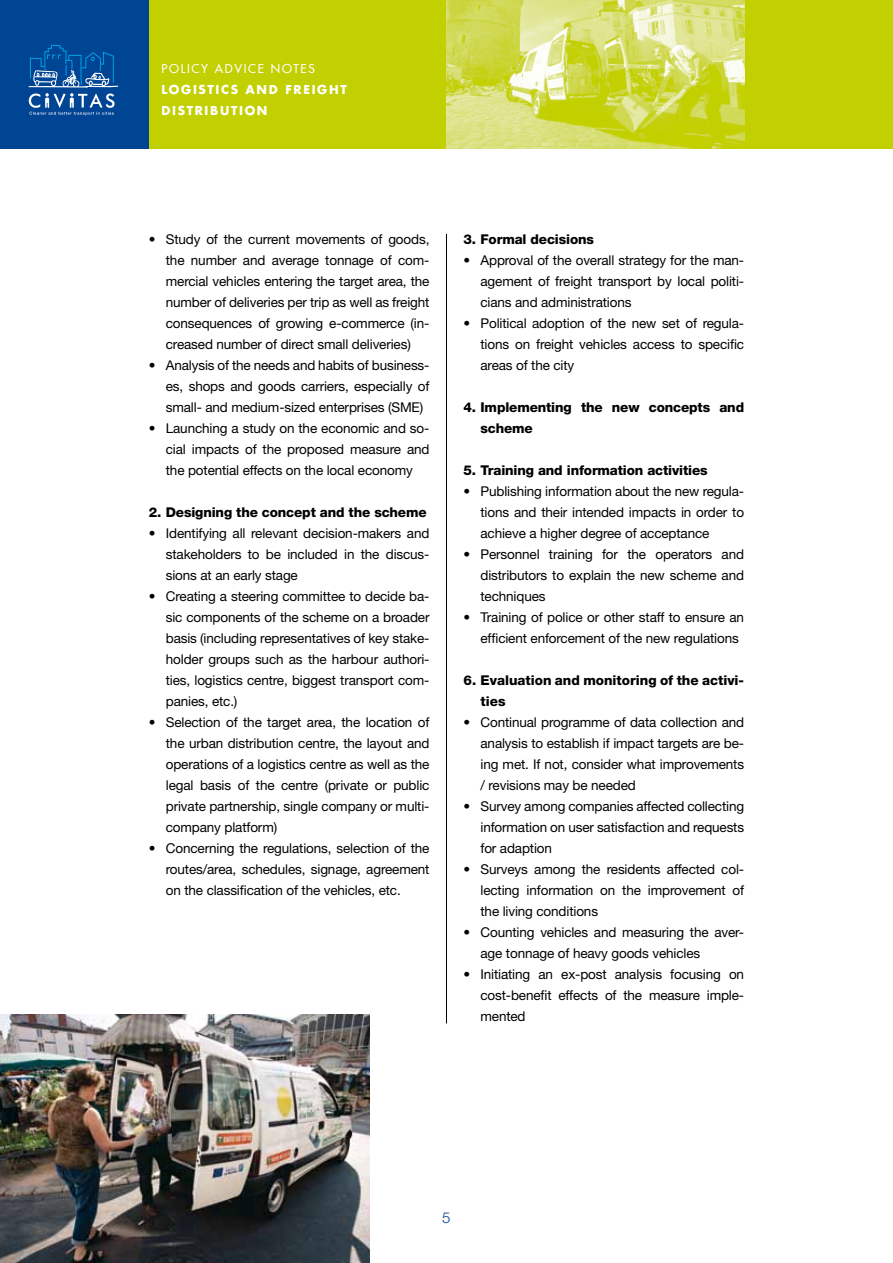
<style>
.page{position:relative;width:893px;height:1263px;background:#fff}
.page>*{position:absolute;margin:0;border:0;box-sizing:border-box;transform-origin:0 0}
.t1{font:300 15px "Helvetica Neue LT Pro";color:#004494}
.t2{font:13.5px/21px "Helvetica Neue LT Pro";letter-spacing:-.01em;color:#000;text-align:justify}
.t3{font:800 13.5px/21px "Helvetica Neue LT Pro";letter-spacing:-.01em;color:#000}
.t4{font:700 12px/21px "Futura Com";letter-spacing:.14em;color:#fff}
.t5{font:500 12px "Futura Com";letter-spacing:.14em;color:#fff}
.s1{font-weight:300}
</style>
<div class="page">
<div style="left:0;top:0;width:893px;height:149px;background:#c2cf00"></div>
<div style="left:0;top:0;width:149px;height:149px;background:#004494"></div>
<svg style="left:29px;top:45px;width:89px;height:70px"></svg>
<img style="left:446px;top:0;width:298px;height:149px">
<hr style="left:446px;top:234px;width:1px;height:789px;background:#000">
<img style="left:0;top:1014px;width:370px;height:249px">
<p class="t5" style="left:162px;top:60px;width:155px">POLICY ADVICE N OTE S</p>
<p class="t4" style="left:162px;top:79px;width:187px">LOGISTICS AND FREIGHT<br>DISTRIBUTION</p>
<p class="t2" style="left:166px;top:228px;width:265px;text-indent:-17px"><span class="s1">•</span> Study of the current movements of goods, the number and average tonnage of com&shy;mercial vehicles entering the target area, the number of deliveries per trip as well as freight consequences of growing e-commerce (in&shy;creased number of direct small deliveries)</p>
<p class="t2" style="left:166px;top:354px;width:265px;text-indent:-17px"><span class="s1">•</span> Analysis of the needs and habits of business&shy;es, shops and goods carriers, especially of small- and medium-sized enterprises (SME)</p>
<p class="t2" style="left:166px;top:417px;width:265px;text-indent:-17px"><span class="s1">•</span> Launching a study on the economic and so&shy;cial impacts of the proposed measure and the potential effects on the local economy</p>
<p class="t3" style="left:149px;top:501px;width:279px">2. Designing the concept and the scheme</p>
<p class="t2" style="left:166px;top:522px;width:265px;text-indent:-17px"><span class="s1">•</span> Identifying all relevant decision-makers and stakeholders to be included in the discus&shy;sions at an early stage</p>
<p class="t2" style="left:166px;top:585px;width:265px;text-indent:-17px"><span class="s1">•</span> Creating a steering committee to decide ba&shy;sic components of the scheme on a broader basis (including representatives of key stake&shy;holder groups such as the harbour authori&shy;ties, logistics centre, biggest transport com&shy;panies, etc.)</p>
<p class="t2" style="left:166px;top:711px;width:265px;text-indent:-17px"><span class="s1">•</span> Selection of the target area, the location of the urban distribution centre, the layout and operations of a logistics centre as well as the legal basis of the centre (private or public private partnership, single company or multi&shy;company platform)</p>
<p class="t2" style="left:166px;top:837px;width:265px;text-indent:-17px"><span class="s1">•</span> Concerning the regulations, selection of the routes/area, schedules, signage, agreement on the classification of the vehicles, etc.</p>
<p class="t3" style="left:463px;top:228px;width:132px">3. Formal decisions</p>
<p class="t2" style="left:480px;top:249px;width:265px;text-indent:-17px"><span class="s1">•</span> Approval of the overall strategy for the man&shy;agement of freight transport by local politi&shy;cians and administrations</p>
<p class="t2" style="left:480px;top:312px;width:265px;text-indent:-17px"><span class="s1">•</span> Political adoption of the new set of regula&shy;tions on freight vehicles access to specific areas of the city</p>
<p class="t3" style="left:480px;top:396px;width:265px;text-indent:-17px">4. Implementing the new concepts and scheme</p>
<p class="t3" style="left:463px;top:459px;width:246px">5. Training and information activities</p>
<p class="t2" style="left:480px;top:480px;width:265px;text-indent:-17px"><span class="s1">•</span> Publishing information about the new regula&shy;tions and their intended impacts in order to achieve a higher degree of acceptance</p>
<p class="t2" style="left:480px;top:543px;width:265px;text-indent:-17px"><span class="s1">•</span> Personnel training for the operators and distributors to explain the new scheme and techniques</p>
<p class="t2" style="left:480px;top:606px;width:265px;text-indent:-17px"><span class="s1">•</span> Training of police or other staff to ensure an efficient enforcement of the new regulations</p>
<p class="t3" style="left:480px;top:669px;width:265px;text-indent:-17px">6. Evaluation and monitoring of the activi&shy;ties</p>
<p class="t2" style="left:480px;top:711px;width:265px;text-indent:-17px"><span class="s1">•</span> Continual programme of data collection and analysis to establish if impact targets are be&shy;ing met. If not, consider what improvements / revisions may be needed</p>
<p class="t2" style="left:480px;top:795px;width:265px;text-indent:-17px"><span class="s1">•</span> Survey among companies affected collecting information on user satisfaction and requests for adaption</p>
<p class="t2" style="left:480px;top:858px;width:265px;text-indent:-17px"><span class="s1">•</span> Surveys among the residents affected col&shy;lecting information on the improvement of the living conditions</p>
<p class="t2" style="left:480px;top:921px;width:265px;text-indent:-17px"><span class="s1">•</span> Counting vehicles and measuring the aver&shy;age tonnage of heavy goods vehicles</p>
<p class="t2" style="left:480px;top:963px;width:265px;text-indent:-17px"><span class="s1">•</span> Initiating an ex-post analysis focusing on cost-benefit effects of the measure imple&shy;mented</p>
<p class="t1" style="left:442px;top:1208px;width:10px">5</p>
</div>
